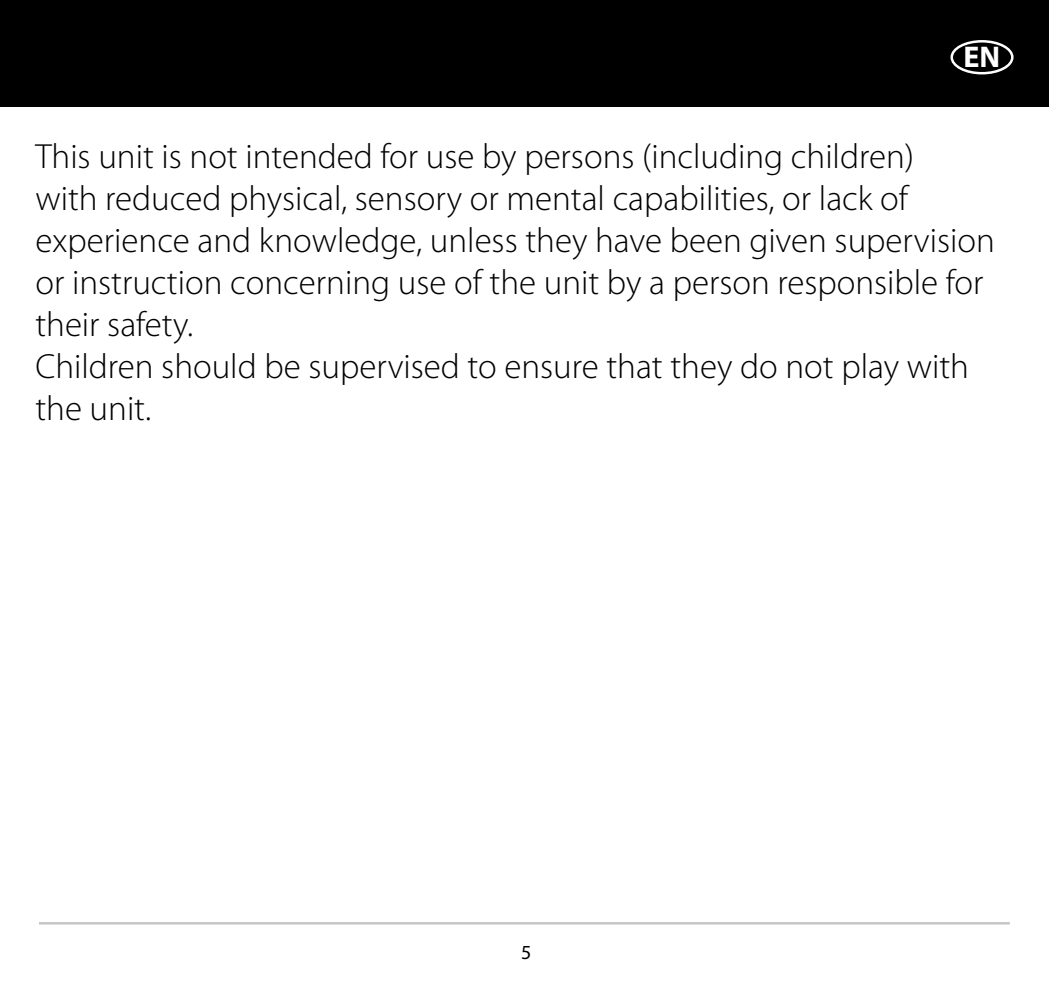
<style>
.page{position:relative;width:1049px;height:993px;background:#fff}
.page>*{position:absolute;margin:0;border:0;box-sizing:border-box;transform-origin:0 0}
.t1{font:300 35px/42px "Myriad Pro";color:#000}
.t2{font:700 30px "Myriad Pro";color:#fff}
.t3{font:20px "Myriad Pro";color:#000}
</style>
<div class="page">
<div style="left:0;top:0;width:1049px;height:106px;background:#000"></div>
<hr style="left:39px;top:921px;width:971px;height:3px;background:#c6c6c6">
<div style="left:950px;top:40px;width:63px;height:34px;border:2px solid #fff;border-radius:50%"></div>
<p class="t2" style="left:963px;top:37px;width:38px">EN</p>
<p class="t1" style="left:35px;top:136px;width:961px">This unit is not intended for use by persons (including children)<br>with reduced physical, sensory or mental capabilities, or lack of experience and knowledge, unless they have been given supervision or instruction concerning use of the unit by a person responsible for their safety.<br>Children should be supervised to ensure that they do not play with the unit.</p>
<p class="t3" style="left:521px;top:939px;width:12px">5</p>
</div>
